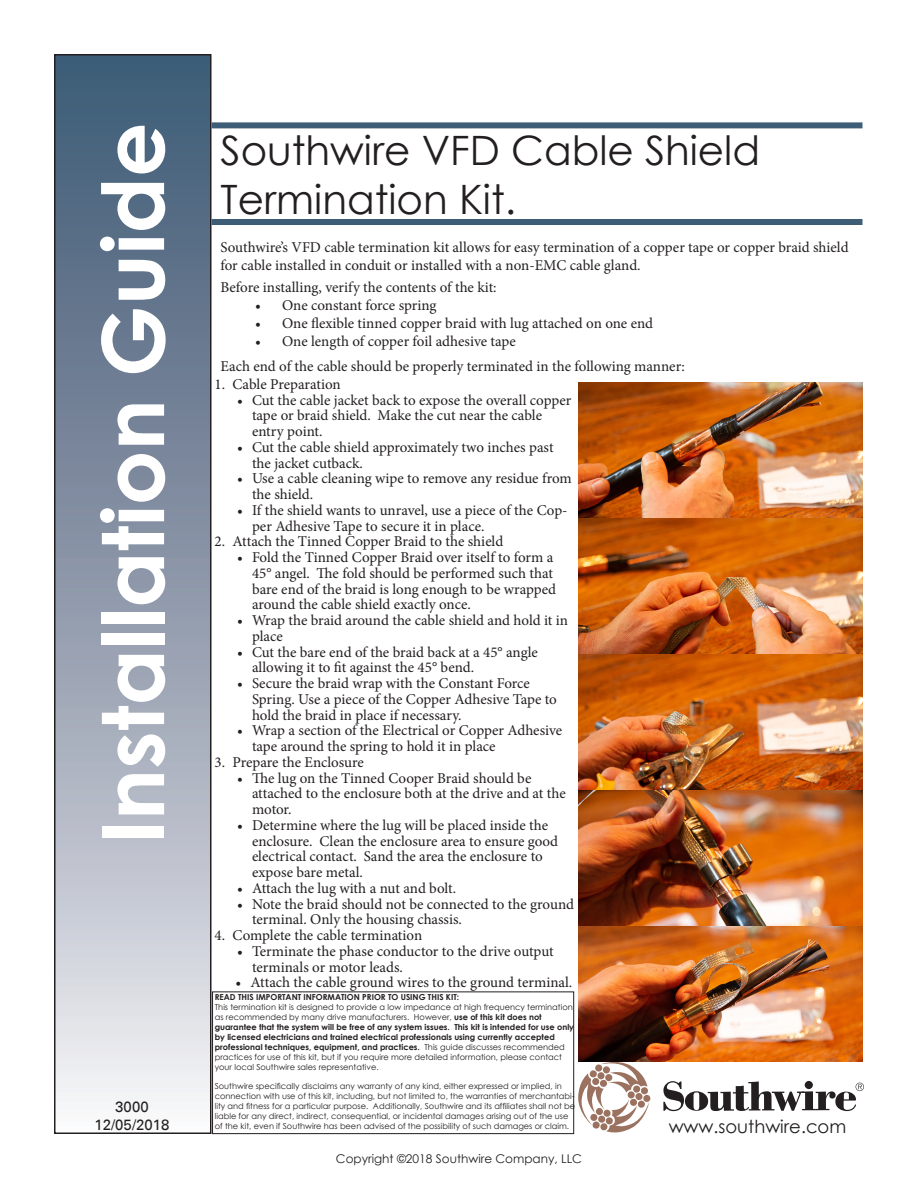
<style>
.page{position:relative;width:918px;height:1188px;background:#fff}
.page>*{position:absolute;margin:0;border:0;box-sizing:border-box;transform-origin:0 0}
.t1{font:700 85.65px "Century Gothic";color:#fff}
.t2{font:40.5px "Century Gothic";color:#231f20}
.t3{font:18px "Century Gothic";color:#231f20}
.Bullit_LIst{font:15px/15.8px "Minion Pro";color:#231f20}
.Bold_Header{font:15px "Minion Pro";color:#231f20}
.t4{font:15px/18px "Univers";color:#231f20;text-align:center}
.t5{font:12px "Century Gothic";color:#231f20}
.t6{font:8.25px/9.9px "Century Gothic";color:#231f20}
.t7{font:700 8.25px "Century Gothic";color:#231f20}
.s1{font-weight:700}
</style>
<div class="page">
<div style="left:55px;top:55px;width:156px;height:1078px;background:linear-gradient(to bottom,#37516e,#f1eef1)"></div>
<div style="left:54px;top:54px;width:158px;height:1080px;border:2px solid #231f20"></div>
<div style="left:212px;top:122px;width:650px;height:6px;background:#3e5d77"></div>
<div style="left:212px;top:219px;width:650px;height:6px;background:#3e5d77"></div>
<svg style="left:578px;top:1062px;width:73px;height:70px"></svg>
<svg style="left:663px;top:1081px;width:201px;height:30px"></svg>
<img style="left:578px;top:382px;width:284px;height:680px">
<div style="left:212px;top:992px;width:362px;height:142px;border:1px solid #231f20"></div>
<h1 class="t1" style="left:68px;top:844px;width:723px;rotate:-90deg">Installation Guide</h1>
<p class="t4" style="left:94px;top:1098px;width:77px">3000<br>12/05/2018</p>
<p class="t2" style="left:220px;top:122px;width:541px">Southwire VFD Cable Shield</p>
<p class="t2" style="left:220px;top:171px;width:297px">Termination Kit.</p>
<p class="Bullit_LIst" style="left:220px;top:238px;width:630px;line-height:18px">Southwire’s VFD cable termination kit allows for easy termination of a copper tape or copper braid shield for cable installed in conduit or installed with a non-EMC cable gland.</p>
<p class="Bullit_LIst" style="left:220px;top:279px;width:278px">Before installing, verify the contents of the kit:</p>
<p class="Bullit_LIst" style="left:255px;top:297px;width:183px">• One constant force spring</p>
<p class="Bullit_LIst" style="left:255px;top:315px;width:400px">• One flexible tinned copper braid with lug attached on one end</p>
<p class="Bullit_LIst" style="left:255px;top:333px;width:262px">• One length of copper foil adhesive tape</p>
<p class="Bullit_LIst" style="left:220px;top:358px;width:466px">Each end of the cable should be properly terminated in the following manner:</p>
<p class="Bold_Header" style="left:214px;top:374px;width:128px">1. Cable Preparation</p>
<p class="Bullit_LIst" style="left:252px;top:392px;width:321px;text-indent:-15px">• Cut the cable jacket back to expose the overall copper tape or braid shield. Make the cut near the cable entry point.</p>
<p class="Bullit_LIst" style="left:252px;top:439px;width:303px;text-indent:-15px">• Cut the cable shield approximately two inches past the jacket cutback.</p>
<p class="Bullit_LIst" style="left:252px;top:471px;width:321px;text-indent:-15px">• Use a cable cleaning wipe to remove any residue from the shield.</p>
<p class="Bullit_LIst" style="left:252px;top:502px;width:317px;text-indent:-15px">• If the shield wants to unravel, use a piece of the Cop&shy;per Adhesive Tape to secure it in place.</p>
<p class="Bold_Header" style="left:214px;top:532px;width:290px">2. Attach the Tinned Copper Braid to the shield</p>
<p class="Bullit_LIst" style="left:252px;top:550px;width:306px;text-indent:-15px">• Fold the Tinned Copper Braid over itself to form a 45° angel. The fold should be performed such that bare end of the braid is long enough to be wrapped around the cable shield exactly once.</p>
<p class="Bullit_LIst" style="left:252px;top:613px;width:318px;text-indent:-15px">• Wrap the braid around the cable shield and hold it in place</p>
<p class="Bullit_LIst" style="left:252px;top:644px;width:287px;text-indent:-15px">• Cut the bare end of the braid back at a 45° angle allowing it to fit against the 45° bend.</p>
<p class="Bullit_LIst" style="left:252px;top:676px;width:306px;text-indent:-15px">• Secure the braid wrap with the Constant Force<br>Spring. Use a piece of the Copper Adhesive Tape to hold the braid in place if necessary.</p>
<p class="Bullit_LIst" style="left:252px;top:723px;width:312px;text-indent:-15px">• Wrap a section of the Electrical or Copper Adhesive tape around the spring to hold it in place</p>
<p class="Bold_Header" style="left:214px;top:752px;width:151px">3. Prepare the Enclosure</p>
<p class="Bullit_LIst" style="left:252px;top:770px;width:315px;text-indent:-15px">• The lug on the Tinned Cooper Braid should be attached to the enclosure both at the drive and at the motor.</p>
<p class="Bullit_LIst" style="left:252px;top:817px;width:308px;text-indent:-15px">• Determine where the lug will be placed inside the enclosure. Clean the enclosure area to ensure good electrical contact. Sand the area the enclosure to expose bare metal.</p>
<p class="Bullit_LIst" style="left:237px;top:880px;width:221px">• Attach the lug with a nut and bolt.</p>
<p class="Bullit_LIst" style="left:252px;top:896px;width:324px;text-indent:-15px">• Note the braid should not be connected to the ground terminal. Only the housing chassis.</p>
<p class="Bold_Header" style="left:214px;top:925px;width:209px">4. Complete the cable termination</p>
<p class="Bullit_LIst" style="left:252px;top:943px;width:303px;text-indent:-15px">• Terminate the phase conductor to the drive output terminals or motor leads.</p>
<p class="Bullit_LIst" style="left:236px;top:975px;width:338px">• Attach the cable ground wires to the ground terminal.</p>
<p class="t7" style="left:215px;top:991px;width:246px">READ THIS IMPORTANT INFORMATION PRIOR TO USING THIS KIT:</p>
<p class="t6" style="left:215px;top:1002px;width:361px">This termination kit is designed to provide a low impedance at high frequency termination as recommended by many drive manufacturers. However, <span class="s1">use of this kit does not guarantee that the system will be free of any system issues. This kit is intended for use only by licensed electricians and trained electrical professionals using currently accepted professional techniques, equipment, and practices.</span> This guide discusses recommended practices for use of this kit, but if you require more detailed information, please contact your local Southwire sales representative.</p>
<p class="t6" style="left:215px;top:1081px;width:362px">Southwire specifically disclaims any warranty of any kind, either expressed or implied, in connection with use of this kit, including, but not limited to, the warranties of merchantabi&shy;lity and fitness for a particular purpose. Additionally, Southwire and its affiliates shall not be liable for any direct, indirect, consequential, or incidental damages arising out of the use of the kit, even if Southwire has been advised of the possibility of such damages or claim.</p>
<p class="t5" style="left:336px;top:1150px;width:248px">Copyright ©2018 Southwire Company, LLC</p>
<p class="t3" style="left:669px;top:1113px;width:179px">www.southwire.com</p>
</div>
